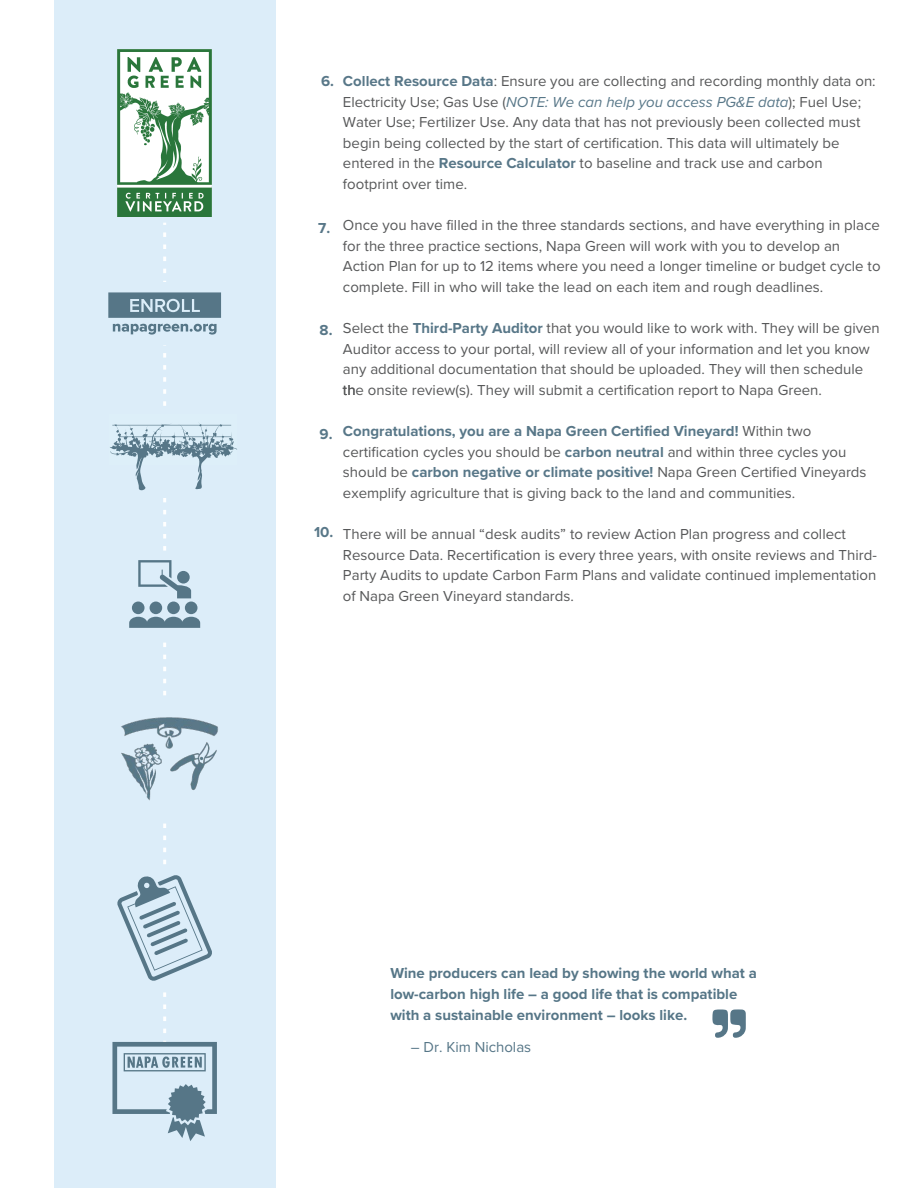
<style>
.page{position:relative;width:918px;height:1188px;background:#fff}
.page>*{position:absolute;margin:0;border:0;box-sizing:border-box;transform-origin:0 0}
.t1{font:15px/20.5px "Proxima Nova";color:#575859}
.t2{font:700 15px/21px "Proxima Nova";color:#567687}
.t3{font:15px "Proxima Nova";color:#567687}
.t4{font:700 15px "Proxima Nova";color:#587788}
.s1{font-weight:700;color:#587788}
.s2{font-style:italic;color:#587788}
</style>
<div class="page">
<div style="left:54px;top:0;width:221px;height:1188px;background:#dcedf9"></div>
<img style="left:117px;top:49px;width:94px;height:167px">
<svg style="left:108px;top:232px;width:129px;height:909px"></svg>
<div style="left:97px;top:698px;width:127px;height:119px;background:#dcedf9"></div>
<svg style="left:712px;top:1009px;width:34px;height:29px"></svg>
<img style="left:121px;top:751px;width:41px;height:50px">
<img style="left:121px;top:709px;width:116px;height:42px">
<img style="left:165px;top:739px;width:57px;height:51px">
<p class="t4" style="left:321px;top:70px;width:14px">6.</p>
<p class="t4" style="left:318px;top:217px;width:14px">7.</p>
<p class="t4" style="left:320px;top:319px;width:14px">8.</p>
<p class="t4" style="left:320px;top:423px;width:14px">9.</p>
<p class="t4" style="left:314px;top:521px;width:21px">10.</p>
<p class="t1" style="left:343px;top:70px;width:534px"><span class="s1">Collect Resource Data</span>: Ensure you are collecting and recording monthly data on:<br>Electricity Use; Gas Use (<span class="s2">NOTE: We can help you access PG&amp;E data</span>); Fuel Use; Water Use; Fertilizer Use. Any data that has not previously been collected must begin being collected by the start of certification. This data will ultimately be entered in the <span class="s1">Resource Calculator</span> to baseline and track use and carbon footprint over time.</p>
<p class="t1" style="left:343px;top:214px;width:539px">Once you have filled in the three standards sections, and have everything in place for the three practice sections, Napa Green will work with you to develop an Action Plan for up to 12 items where you need a longer timeline or budget cycle to complete. Fill in who will take the lead on each item and rough deadlines.</p>
<p class="t1" style="left:343px;top:317px;width:538px">Select the <span class="s1">Third-Party Auditor</span> that you would like to work with. They will be given Auditor access to your portal, will review all of your information and let you know any additional documentation that should be uploaded. They will then schedule the onsite review(s). They will submit a certification report to Napa Green.</p>
<p class="t1" style="left:343px;top:421px;width:525px"><span class="s1">Congratulations, you are a Napa Green Certified Vineyard!</span> Within two certification cycles you should be <span class="s1">carbon neutral</span> and within three cycles you should be <span class="s1">carbon negative or climate positive!</span> Napa Green Certified Vineyards exemplify agriculture that is giving back to the land and communities.</p>
<p class="t1" style="left:343px;top:523px;width:535px">There will be annual “desk audits” to review Action Plan progress and collect Resource Data. Recertification is every three years, with onsite reviews and Third-Party Audits to update Carbon Farm Plans and validate continued implementation of Napa Green Vineyard standards.</p>
<p class="t2" style="left:390px;top:962px;width:368px">Wine producers can lead by showing the world what a low-carbon high life – a good life that is compatible with a sustainable environment – looks like.</p>
<p class="t3" style="left:411px;top:1036px;width:122px">– Dr. Kim Nicholas</p>
</div>
